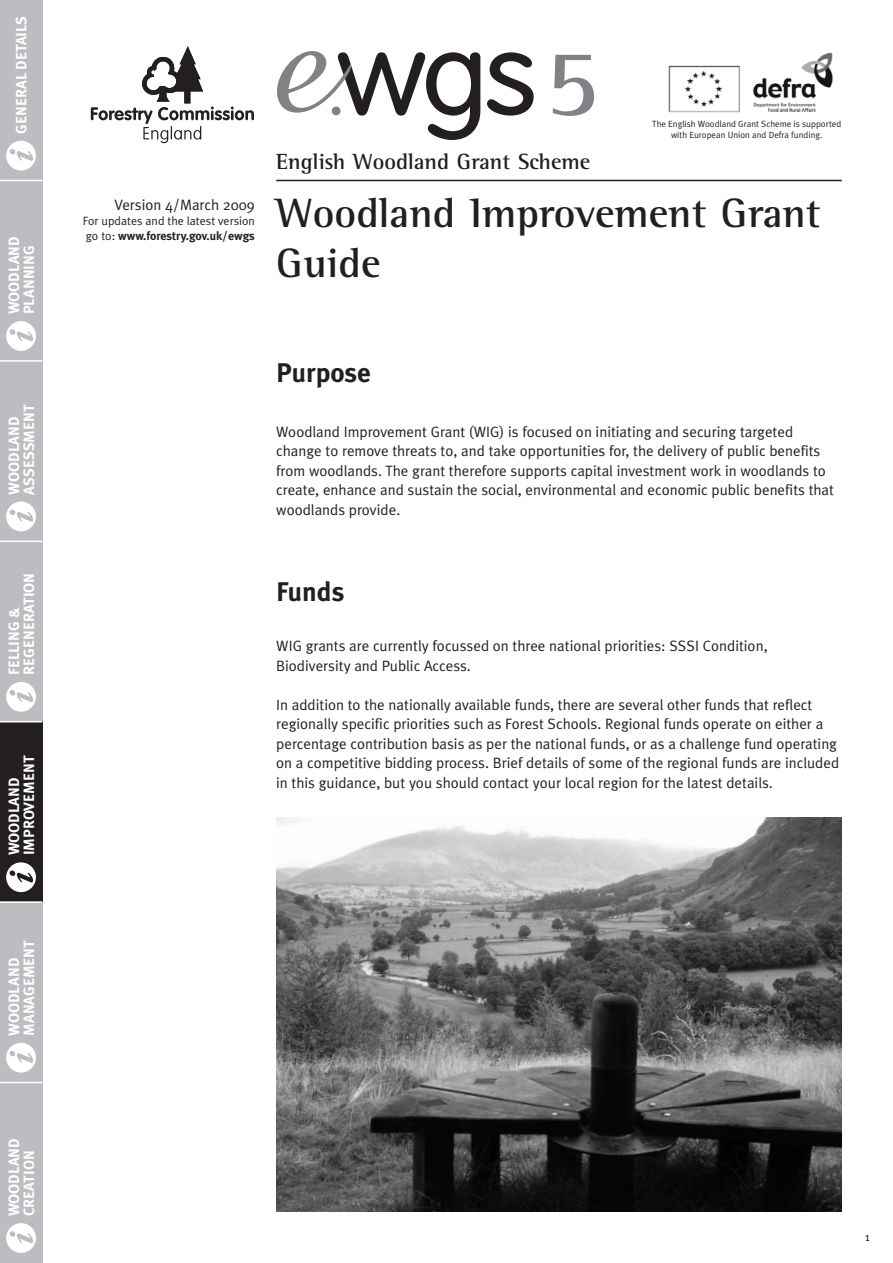
<style>
.page{position:relative;width:893px;height:1263px;background:#fff}
.page>*{position:absolute;margin:0;border:0;box-sizing:border-box;transform-origin:0 0}
.t1{font:700 97.2px "Rotis Semi Serif";color:#808285}
.t2{font:700 42px/50.4px "Rotis Semi Serif";color:#231f20}
.t3{font:700 27px "Meta Plus";color:#231f20}
.t4{font:700 22.5px "Rotis Semi Serif";color:#231f20}
.t5{font:15px/19.5px "Meta Plus Normal";color:#231f20}
.t6{font:700 15px/15px "Meta Plus";color:#fff}
.t7{font:12px "Meta Plus Normal";color:#231f20}
.t8{font:700 12px "Meta Plus";color:#231f20}
.t9{font:9px/10.8px "Meta Plus Normal";color:#231f20;text-align:center}
.s1{font-family:"Meta Plus Normal";font-weight:400}
</style>
<div class="page">
<svg style="left:487px;top:52px;width:47px;height:64px"></svg>
<svg style="left:277px;top:51px;width:203px;height:89px"></svg>
<div style="left:0;top:0;width:42px;height:180px;background:#bcbdc0"></div>
<div style="left:6px;top:141px;width:30px;height:30px;background:#fff;border-radius:50%"></div>
<svg style="left:10px;top:149px;width:23px;height:12px"></svg>
<div style="left:0;top:180px;width:42px;height:181px;background:#bcbdc0"></div>
<div style="left:6px;top:321px;width:30px;height:30px;background:#fff;border-radius:50%"></div>
<svg style="left:10px;top:329px;width:23px;height:12px"></svg>
<div style="left:0;top:361px;width:42px;height:180px;background:#bcbdc0"></div>
<div style="left:6px;top:502px;width:30px;height:29px;background:#fff;border-radius:50%"></div>
<svg style="left:10px;top:510px;width:23px;height:12px"></svg>
<div style="left:0;top:541px;width:42px;height:181px;background:#bcbdc0"></div>
<div style="left:6px;top:682px;width:30px;height:30px;background:#fff;border-radius:50%"></div>
<svg style="left:10px;top:690px;width:23px;height:12px"></svg>
<div style="left:0;top:722px;width:42px;height:180px;background:#231f20"></div>
<div style="left:6px;top:862px;width:30px;height:30px;background:#fff;border-radius:50%"></div>
<svg style="left:10px;top:871px;width:23px;height:11px"></svg>
<div style="left:0;top:902px;width:42px;height:181px;background:#bcbdc0"></div>
<div style="left:6px;top:1043px;width:30px;height:30px;background:#fff;border-radius:50%"></div>
<svg style="left:10px;top:1051px;width:23px;height:12px"></svg>
<div style="left:0;top:1083px;width:42px;height:180px;background:#bcbdc0"></div>
<div style="left:6px;top:1223px;width:30px;height:30px;background:#fff;border-radius:50%"></div>
<svg style="left:10px;top:1231px;width:23px;height:12px"></svg>
<hr style="left:0;top:180px;width:42px;height:1px;background:#fff">
<hr style="left:0;top:360px;width:42px;height:2px;background:#fff">
<hr style="left:0;top:541px;width:42px;height:1px;background:#fff">
<hr style="left:0;top:721px;width:42px;height:1px;background:#fff">
<hr style="left:0;top:901px;width:42px;height:2px;background:#fff">
<hr style="left:0;top:1082px;width:42px;height:1px;background:#fff">
<hr style="left:276px;top:180px;width:566px;height:1px;background:#231f20">
<svg style="left:91px;top:46px;width:163px;height:97px"></svg>
<img style="left:669px;top:65px;width:71px;height:48px">
<img style="left:752px;top:52px;width:81px;height:60px">
<img style="left:276px;top:818px;width:566px;height:394px">
<p class="t6" style="left:15px;top:134px;width:119px;rotate:-90deg">GENERAL DETAILS</p>
<p class="t6" style="left:7px;top:314px;width:79px;rotate:-90deg">WOODLAND<br>PLANNING</p>
<p class="t6" style="left:7px;top:495px;width:92px;rotate:-90deg">WOODLAND<br>ASSESSMENT</p>
<p class="t6" style="left:7px;top:675px;width:103px;rotate:-90deg">FELLING &amp;<br>REGENERATION</p>
<p class="t6" style="left:7px;top:855px;width:101px;rotate:-90deg">WOODLAND<br>IMPROVEMENT</p>
<p class="t6" style="left:7px;top:1036px;width:97px;rotate:-90deg">WOODLAND<br>MANAGEMENT</p>
<p class="t6" style="left:7px;top:1216px;width:79px;rotate:-90deg">WOODLAND<br>CREATION</p>
<p class="t5" style="left:115px;top:196px;width:142px">Version 4/March 2009</p>
<p class="t7" style="left:83px;top:217px;width:174px">For updates and the latest version</p>
<p class="t8" style="left:86px;top:231px;width:171px"><span class="s1">go to:</span> www.forestry.gov.uk/ewgs</p>
<h1 class="t1" style="left:545px;top:47px;width:56px">5</h1>
<h3 class="t4" style="left:276px;top:153px;width:315px">English Woodland Grant Scheme</h3>
<h2 class="t2" style="left:276px;top:191px;width:546px">Woodland Improvement Grant<br>Guide</h2>
<p class="t9" style="left:652px;top:119px;width:191px">The English Woodland Grant Scheme is supported with European Union and Defra funding.</p>
<h3 class="t3" style="left:276px;top:361px;width:96px">Purpose</h3>
<p class="t5" style="left:276px;top:423px;width:559px">Woodland Improvement Grant (WIG) is focused on initiating and securing targeted change to remove threats to, and take opportunities for, the delivery of public benefits from woodlands. The grant therefore supports capital investment work in woodlands to create, enhance and sustain the social, environmental and economic public benefits that woodlands provide.</p>
<h3 class="t3" style="left:276px;top:580px;width:70px">Funds</h3>
<p class="t5" style="left:276px;top:638px;width:493px">WIG grants are currently focussed on three national priorities: SSSI Condition,<br>Biodiversity and Public Access.</p>
<p class="t5" style="left:276px;top:696px;width:564px">In addition to the nationally available funds, there are several other funds that reflect regionally specific priorities such as Forest Schools. Regional funds operate on either a percentage contribution basis as per the national funds, or as a challenge fund operating on a competitive bidding process. Brief details of some of the regional funds are included in this guidance, but you should contact your local region for the latest details.</p>
<p class="t7" style="left:865px;top:1232px;width:6px">1</p>
</div>
